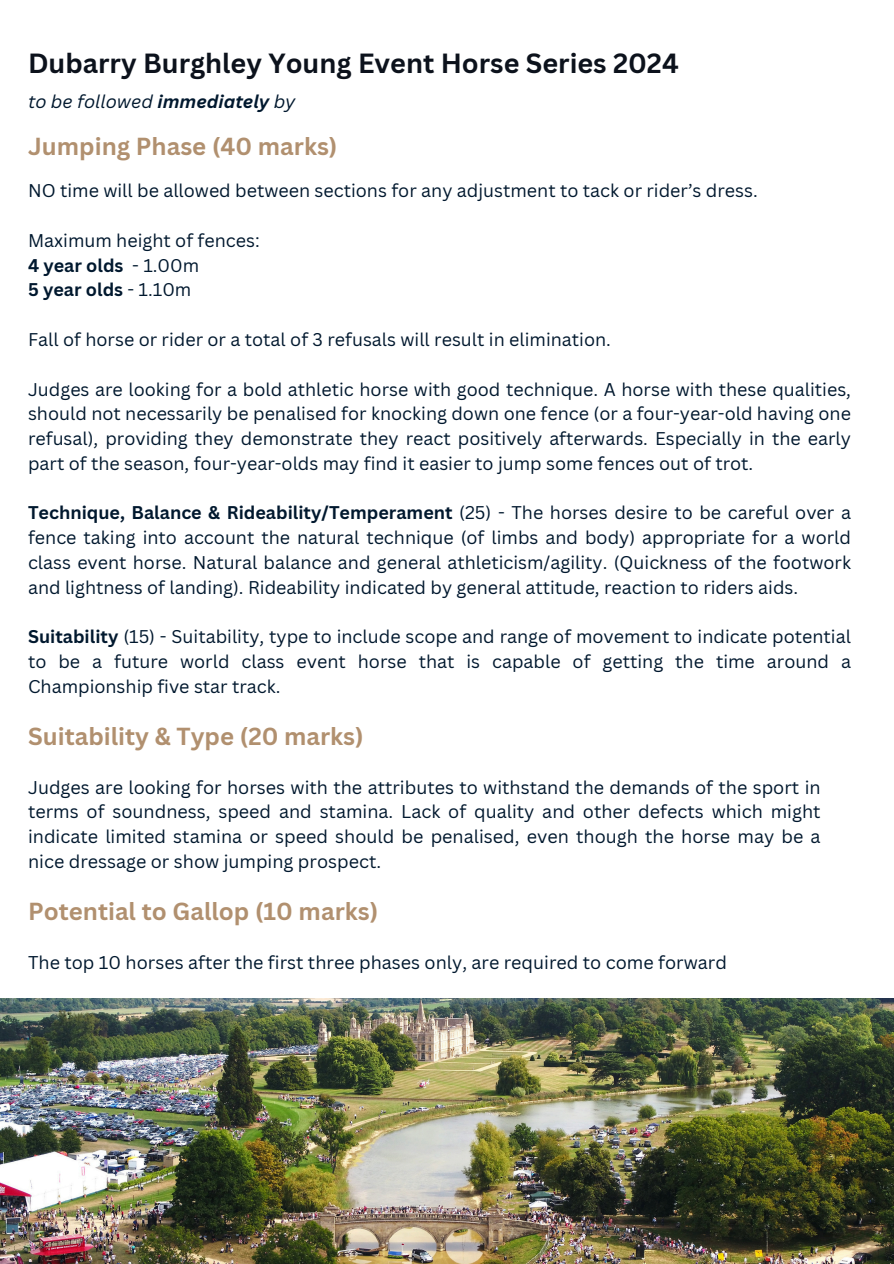
<style>
.page{position:relative;width:894px;height:1264px;background:#fff}
.page>*{position:absolute;margin:0;border:0;box-sizing:border-box;transform-origin:0 0}
.t1{font:700 27px "Canva Sans";color:#0c121c}
.t2{font:700 24px "Canva Sans";color:#b1906f}
.t3{font:18px/24.8px "Canva Sans";color:#00182e;text-align:justify}
.t4{font:italic 18px "Canva Sans";color:#00182e}
.t5{font:17.85px/24.8px "Canva Sans";color:#00182e;text-align:justify}
.t6{font:700 17.85px "Canva Sans";color:#00182e}
.s1{font-weight:700}
.s2{font-weight:400}
</style>
<div class="page">
<img style="left:0;top:998px;width:893px;height:265px">
<p class="t1" style="left:28px;top:44px;width:652px">Dubarry Burghley Young Event Horse Series 2024</p>
<p class="t4" style="left:28px;top:89px;width:269px">to be followed <span class="s1">immediately</span> by</p>
<p class="t2" style="left:28px;top:129px;width:311px">Jumping Phase (40 marks)</p>
<p class="t5" style="left:28px;top:178px;width:731px">NO time will be allowed between sections for any adjustment to tack or rider’s dress.</p>
<p class="t5" style="left:28px;top:228px;width:233px">Maximum height of fences:</p>
<p class="t6" style="left:28px;top:253px;width:173px">4 year olds <span class="s2">- 1.00m</span></p>
<p class="t6" style="left:28px;top:277px;width:165px">5 year olds <span class="s2">- 1.10m</span></p>
<p class="t5" style="left:28px;top:327px;width:584px">Fall of horse or rider or a total of 3 refusals will result in elimination.</p>
<p class="t5" style="left:28px;top:376px;width:824px">Judges are looking for a bold athletic horse with good technique. A horse with these qualities, should not necessarily be penalised for knocking down one fence (or a four-year-old having one refusal), providing they demonstrate they react positively afterwards. Especially in the early part of the season, four-year-olds may find it easier to jump some fences out of trot.</p>
<p class="t5" style="left:28px;top:500px;width:824px"><span class="s1">Technique, Balance &amp; Rideability/Temperament</span> (25) - The horses desire to be careful over a fence taking into account the natural technique (of limbs and body) appropriate for a world class event horse. Natural balance and general athleticism/agility. (Quickness of the footwork and lightness of landing). Rideability indicated by general attitude, reaction to riders aids.</p>
<p class="t5" style="left:28px;top:624px;width:824px"><span class="s1">Suitability</span> (15) - Suitability, type to include scope and range of movement to indicate potential to be a future world class event horse that is capable of getting the time around a Championship five star track.</p>
<p class="t2" style="left:28px;top:719px;width:337px">Suitability &amp; Type (20 marks)</p>
<p class="t3" style="left:28px;top:774px;width:793px">Judges are looking for horses with the attributes to withstand the demands of the sport in terms of soundness, speed and stamina. Lack of quality and other defects which might indicate limited stamina or speed should be penalised, even though the horse may be a nice dressage or show jumping prospect.</p>
<p class="t2" style="left:28px;top:894px;width:351px">Potential to Gallop (10 marks)</p>
<p class="t3" style="left:28px;top:949px;width:700px">The top 10 horses after the first three phases only, are required to come forward</p>
</div>
